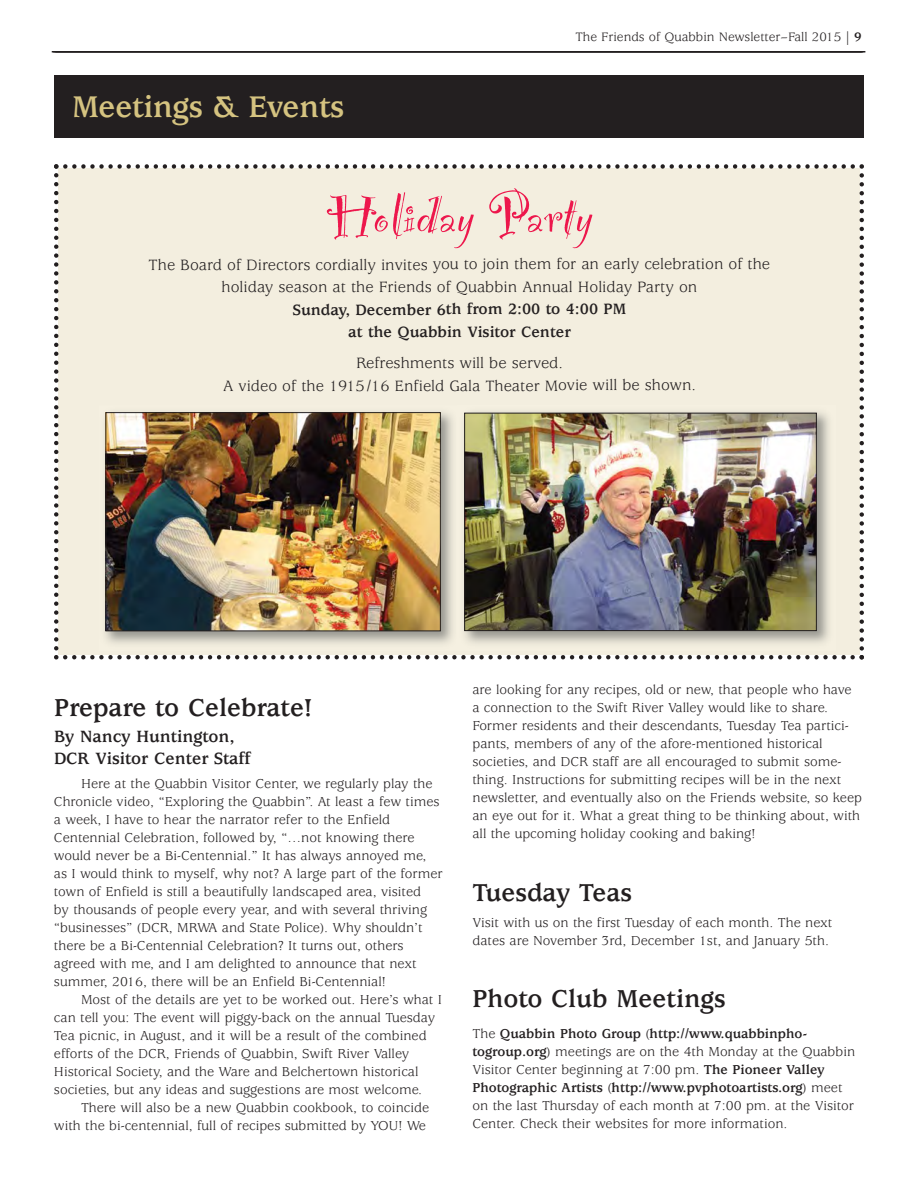
<style>
.page{position:relative;width:918px;height:1188px;background:#fff}
.page>*{position:absolute;margin:0;border:0;box-sizing:border-box;transform-origin:0 0}
.t1{font:66px "Party Let Plain";letter-spacing:.005em;color:#ed174c}
.t2{font:700 33px "Usherwood";letter-spacing:-.01em;color:#d5c380}
.t3{font:700 27px "Usherwood";color:#231f20}
.t4{font:700 18px/21.6px "Usherwood";color:#231f20}
.t5{font:16.5px/22.5px "Usherwood";color:#231f20;text-align:center}
.t6{font:700 16.5px/22.5px "Usherwood";color:#231f20;text-align:center}
.t7{font:14.25px/18px "Usherwood";color:#231f20}
.t8{font:13.5px "Usherwood";color:#231f20}
.s1{font-weight:700}
</style>
<div class="page">
<svg style="left:54px;top:164px;width:810px;height:495px"></svg>
<hr style="left:52px;top:51px;width:810px;height:1px;background:#231f20">
<hr style="left:55px;top:51px;width:810px;height:1px;background:#231f20">
<div style="left:54px;top:75px;width:810px;height:63px;background:#231f20"></div>
<img style="left:99px;top:405px;width:737px;height:246px">
<img style="left:107px;top:414px;width:332px;height:215px">
<div style="left:105px;top:412px;width:336px;height:219px;border:1px solid #231f20"></div>
<img style="left:458px;top:406px;width:2px;height:244px">
<img style="left:466px;top:415px;width:349px;height:214px">
<div style="left:464px;top:413px;width:353px;height:218px;border:1px solid #231f20"></div>
<h2 class="t2" style="left:72px;top:95px;width:274px">Meetings &amp; Events</h2>
<p class="t8" style="left:575px;top:31px;width:288px">The Friends of Quabbin Newsletter–Fall 2015 <span class="s1">| 9</span></p>
<h1 class="t1" style="left:326px;top:187px;width:268px">Holiday Party</h1>
<p class="t5" style="left:149px;top:255px;width:623px">The Board of Directors cordially invites you to join them for an early celebration of the holiday season at the Friends of Quabbin Annual Holiday Party on</p>
<p class="t6" style="left:293px;top:300px;width:335px">Sunday, December 6th from 2:00 to 4:00 PM at the Quabbin Visitor Center</p>
<p class="t5" style="left:223px;top:353px;width:475px">Refreshments will be served.<br>A video of the 1915/16 Enfield Gala Theater Movie will be shown.</p>
<h3 class="t3" style="left:54px;top:697px;width:260px">Prepare to Celebrate!</h3>
<p class="t4" style="left:54px;top:727px;width:198px">By Nancy Huntington,<br>DCR Visitor Center Staff</p>
<p class="t7" style="left:54px;top:776px;width:390px;text-indent:27px">Here at the Quabbin Visitor Center, we regularly play the Chronicle video, “Exploring the Quabbin”. At least a few times a week, I have to hear the narrator refer to the Enfield Centennial Celebration, followed by, “…not knowing there would never be a Bi-Centennial.” It has always annoyed me, as I would think to myself, why not? A large part of the former town of Enfield is still a beautifully landscaped area, visited<br>by thousands of people every year, and with several thriving “businesses” (DCR, MRWA and State Police). Why shouldn’t there be a Bi-Centennial Celebration? It turns out, others agreed with me, and I am delighted to announce that next summer, 2016, there will be an Enfield Bi-Centennial!</p>
<p class="t7" style="left:54px;top:992px;width:389px;text-indent:27px">Most of the details are yet to be worked out. Here’s what I can tell you: The event will piggy-back on the annual Tuesday Tea picnic, in August, and it will be a result of the combined efforts of the DCR, Friends of Quabbin, Swift River Valley Historical Society, and the Ware and Belchertown historical societies, but any ideas and suggestions are most welcome.</p>
<p class="t7" style="left:54px;top:1100px;width:377px;text-align:right">There will also be a new Quabbin cookbook, to coincide with the bi-centennial, full of recipes submitted by YOU! We</p>
<p class="t7" style="left:472px;top:682px;width:391px">are looking for any recipes, old or new, that people who have a connection to the Swift River Valley would like to share.<br>Former residents and their descendants, Tuesday Tea partici&shy;pants, members of any of the afore-mentioned historical societies, and DCR staff are all encouraged to submit some&shy;thing. Instructions for submitting recipes will be in the next newsletter, and eventually also on the Friends website, so keep an eye out for it. What a great thing to be thinking about, with all the upcoming holiday cooking and baking!</p>
<h3 class="t3" style="left:472px;top:882px;width:161px">Tuesday Teas</h3>
<p class="t7" style="left:472px;top:915px;width:361px">Visit with us on the first Tuesday of each month. The next dates are November 3rd, December 1st, and January 5th.</p>
<h3 class="t3" style="left:472px;top:989px;width:255px">Photo Club Meetings</h3>
<p class="t7" style="left:472px;top:1026px;width:384px">The <span class="s1">Quabbin Photo Group</span> (<span class="s1">http://www.quabbinpho&shy;togroup.org</span>) meetings are on the 4th Monday at the Quabbin Visitor Center beginning at 7:00 pm. <span class="s1">The Pioneer Valley Photographic Artists</span> (<span class="s1">http://www.pvphotoartists.org</span>) meet on the last Thursday of each month at 7:00 pm. at the Visitor Center. Check their websites for more information.</p>
</div>
